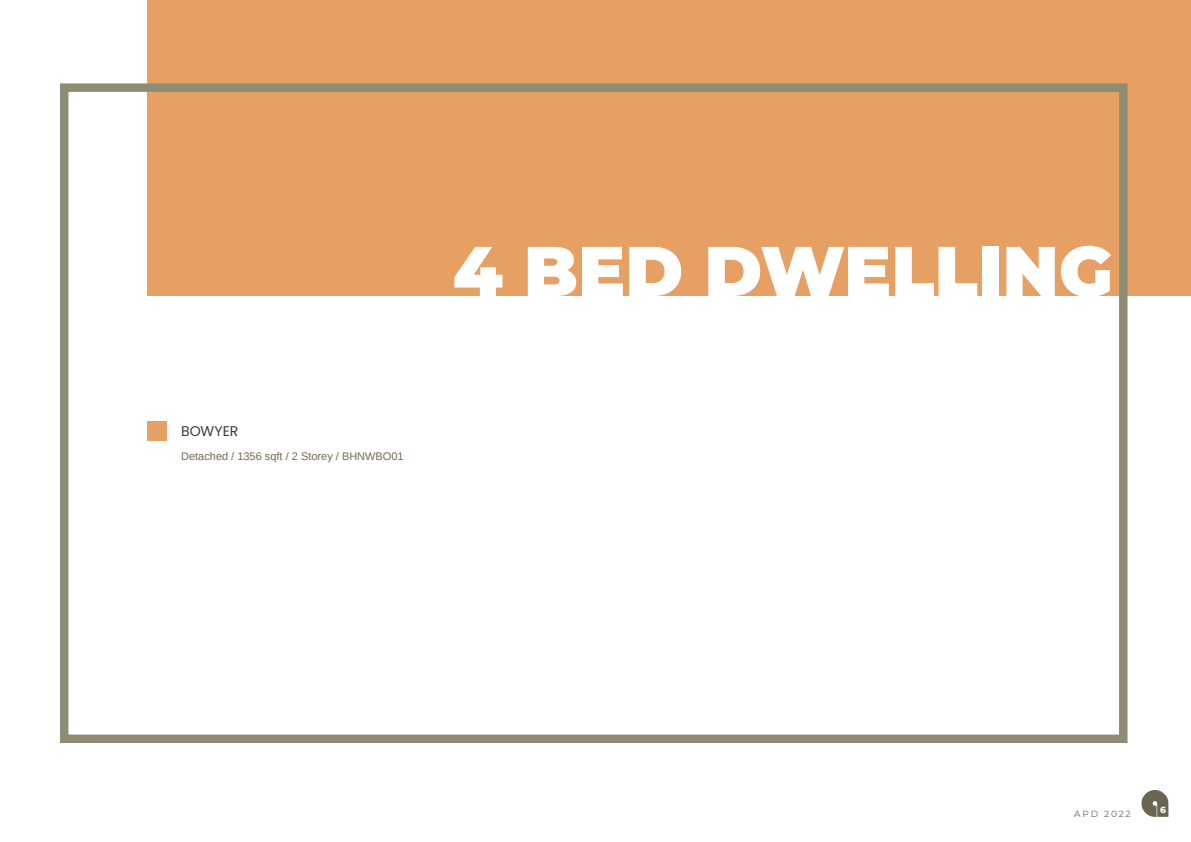
<style>
.page{position:relative;width:1191px;height:842px;background:#fff}
.page>*{position:absolute;margin:0;border:0;box-sizing:border-box;transform-origin:0 0}
.t1{font:900 70.1px "Montserrat";color:#fff}
.t2{font:14.1px "Poppins";letter-spacing:-.005em;color:#3c3c3b}
.t3{font:11px "Arimo";color:#746a4f}
.t4{font:9px "Montserrat";letter-spacing:.2em;color:#6b6650}
.t5{font:800 9px "Montserrat";color:#fff}
</style>
<div class="page">
<svg style="left:1141px;top:790px;width:27px;height:27px"></svg>
<div style="left:147px;top:0;width:1044px;height:295px;background:#e7a063"></div>
<div style="left:60px;top:83px;width:1067px;height:660px;border:8px solid #8e8d74"></div>
<div style="left:147px;top:421px;width:20px;height:20px;background:#e7a063"></div>
<h1 class="t1" style="left:453px;top:218px;width:661px">4 BED DWELLING</h1>
<p class="t2" style="left:181px;top:423px;width:59px">BOWYER</p>
<p class="t3" style="left:181px;top:449px;width:224px">Detached / 1356 sqft / 2 Storey / BHNWBO01</p>
<p class="t4" style="left:1074px;top:807px;width:58px">APD 2022</p>
<p class="t5" style="left:1160px;top:803px;width:7px">6</p>
</div>
